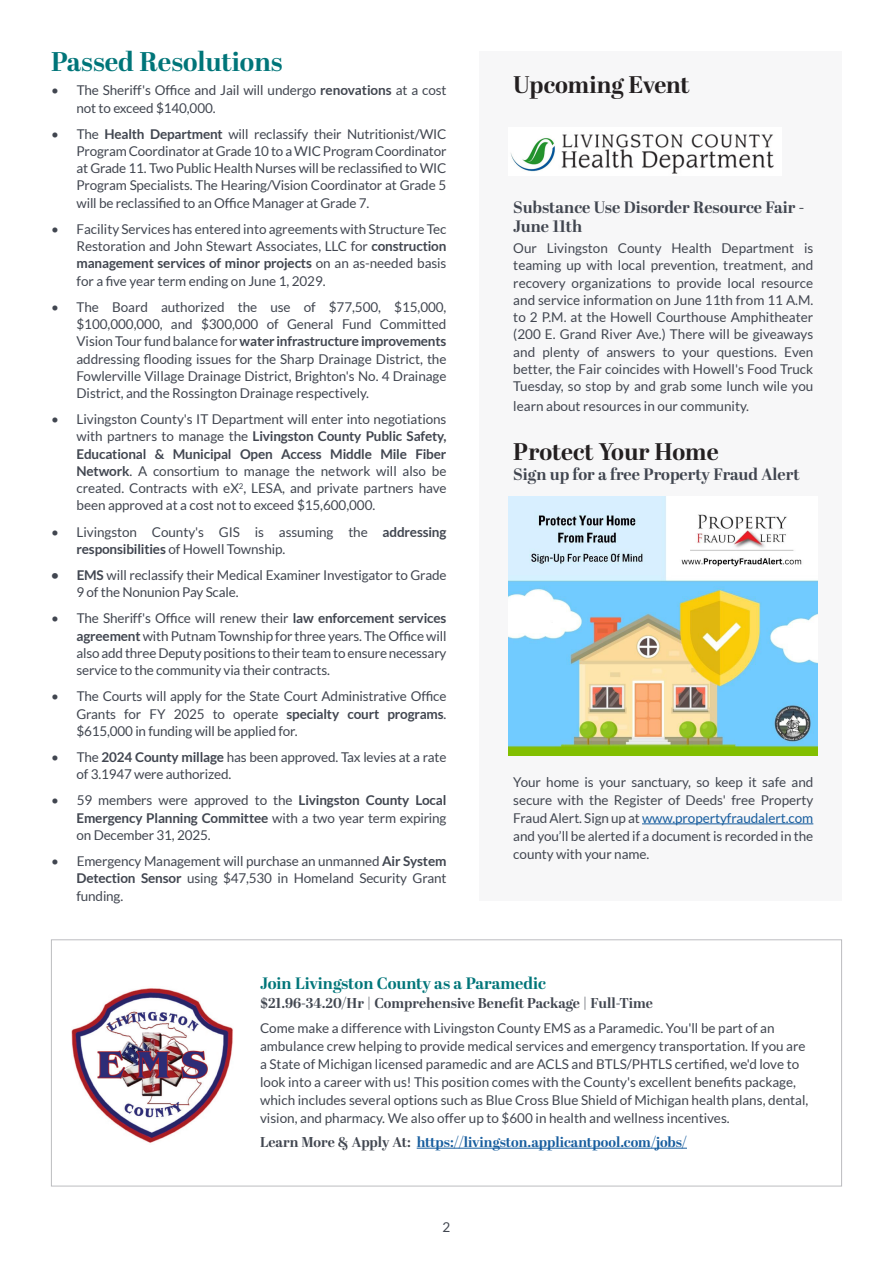
<style>
.page{position:relative;width:893px;height:1263px;background:#fff}
.page>*{position:absolute;margin:0;border:0;box-sizing:border-box;transform-origin:0 0}
.H__18_pt{font:700 27px "Abril Display";color:#007579}
.H__18_pt-2{font:700 24px "Abril Display";color:#231f20}
.H__18_pt-3{font:700 16.5px/19.8px "Abril Display";color:#414650}
.H__12_pt{font:700 16.5px "Abril Display";color:#007579}
.Body_Text__Regular_-_Justify{font:700 16.5px "Abril Display";color:#414650}
.H__12_pt-2{font:700 14.25px "Abril Display";color:#175d9e}
.H__12_pt-3{font:700 14.25px "Abril Display";color:#414650}
.H__12_pt-4{font:13.5px/17.2px "Lato";letter-spacing:-.005em;color:#414650;text-align:justify}
.Body_Text__Regular_-_Justify-2{font:13.5px/17.2px "Lato";color:#414650;text-align:justify}
.s1{font-weight:700}
.s2{color:#175d9e}
.s3{color:#414650}
</style>
<div class="page">
<div style="left:479px;top:51px;width:363px;height:849px;background:#f7f7f8"></div>
<div style="left:51px;top:939px;width:791px;height:247px;border:1px solid #bcbdc0"></div>
<img style="left:71px;top:988px;width:162px;height:155px">
<hr style="left:417px;top:1148px;width:270px;height:1px;background:#175d9e">
<hr style="left:642px;top:823px;width:171px;height:1px;background:#175d9e">
<img style="left:508px;top:497px;width:309px;height:259px">
<img style="left:561px;top:134px;width:213px;height:40px">
<img style="left:511px;top:138px;width:44px;height:34px">
<p class="H__18_pt" style="left:51px;top:43px;width:233px">Passed Resolutions</p>
<p class="H__12_pt-4" style="left:77px;top:82px;width:371px;text-indent:-26px">• The Sheriff's Office and Jail will undergo <span class="s1">renovations</span> at a cost not to exceed $140,000.</p>
<p class="H__12_pt-4" style="left:77px;top:125px;width:371px;text-indent:-26px">• The <span class="s1">Health Department</span> will reclassify their Nutritionist/WIC Program Coordinator at Grade 10 to a WIC Program Coordinator at Grade 11. Two Public Health Nurses will be reclassified to WIC Program Specialists. The Hearing/Vision Coordinator at Grade 5 will be reclassified to an Office Manager at Grade 7.</p>
<p class="H__12_pt-4" style="left:77px;top:220px;width:371px;text-indent:-26px">• Facility Services has entered into agreements with Structure Tec Restoration and John Stewart Associates, LLC for <span class="s1">construction management services of minor projects</span> on an as-needed basis for a five year term ending on June 1, 2029.</p>
<p class="H__12_pt-4" style="left:77px;top:298px;width:371px;text-indent:-26px">• The Board authorized the use of $77,500, $15,000, $100,000,000, and $300,000 of General Fund Committed Vision Tour fund balance for <span class="s1">water infrastructure improvements </span>addressing flooding issues for the Sharp Drainage District, the Fowlerville Village Drainage District, Brighton's No. 4 Drainage District, and the Rossington Drainage respectively.</p>
<p class="H__12_pt-4" style="left:77px;top:411px;width:371px;text-indent:-26px">• Livingston County's IT Department will enter into negotiations with partners to manage the <span class="s1">Livingston County Public Safety, Educational &amp; Municipal Open Access Middle Mile Fiber Network</span>. A consortium to manage the network will also be created. Contracts with eX<sup>2</sup>, LESA, and private partners have been approved at a cost not to exceed $15,600,000.</p>
<p class="H__12_pt-4" style="left:77px;top:523px;width:371px;text-indent:-26px">• Livingston County's GIS is assuming the <span class="s1">addressing responsibilities</span> of Howell Township.</p>
<p class="H__12_pt-4" style="left:77px;top:566px;width:371px;text-indent:-26px"><span class="s1">• EMS</span> will reclassify their Medical Examiner Investigator to Grade<br>9 of the Nonunion Pay Scale.</p>
<p class="H__12_pt-4" style="left:77px;top:610px;width:371px;text-indent:-26px">• The Sheriff's Office will renew their <span class="s1">law enforcement services agreement</span> with Putnam Township for three years. The Office will also add three Deputy positions to their team to ensure necessary service to the community via their contracts.</p>
<p class="H__12_pt-4" style="left:77px;top:688px;width:371px;text-indent:-26px">• The Courts will apply for the State Court Administrative Office Grants for FY 2025 to operate <span class="s1">specialty court programs</span>. $615,000 in funding will be applied for.</p>
<p class="H__12_pt-4" style="left:77px;top:748px;width:371px;text-indent:-26px">• The <span class="s1">2024 County millage</span> has been approved. Tax levies at a rate of 3.1947 were authorized.</p>
<p class="H__12_pt-4" style="left:77px;top:792px;width:371px;text-indent:-26px">• 59 members were approved to the <span class="s1">Livingston County Local Emergency Planning Committee</span> with a two year term expiring on December 31, 2025.</p>
<p class="H__12_pt-4" style="left:77px;top:852px;width:371px;text-indent:-26px">• Emergency Management will purchase an unmanned <span class="s1">Air System Detection Sensor</span> using $47,530 in Homeland Security Grant funding.</p>
<p class="H__18_pt-2" style="left:513px;top:68px;width:178px">Upcoming Event</p>
<p class="H__18_pt-3" style="left:513px;top:198px;width:292px">Substance Use Disorder Resource Fair -<br>June 11th</p>
<p class="Body_Text__Regular_-_Justify-2" style="left:513px;top:240px;width:302px">Our Livingston County Health Department is teaming up with local prevention, treatment, and recovery organizations to provide local resource and service information on June 11th from 11 A.M. to 2 P.M. at the Howell Courthouse Amphitheater (200 E. Grand River Ave.) There will be giveaways and plenty of answers to your questions. Even better, the Fair coincides with Howell's Food Truck Tuesday, so stop by and grab some lunch wile you</p>
<p class="Body_Text__Regular_-_Justify-2" style="left:513px;top:397px;width:237px">learn about resources in our community.</p>
<p class="H__18_pt-2" style="left:513px;top:435px;width:207px">Protect Your Home</p>
<p class="Body_Text__Regular_-_Justify" style="left:513px;top:462px;width:288px">Sign up for a free Property Fraud Alert</p>
<p class="Body_Text__Regular_-_Justify-2" style="left:513px;top:773px;width:302px;line-height:18px">Your home is your sanctuary, so keep it safe and secure with the Register of Deeds' free Property Fraud Alert. Sign up at <span class="s2">www.propertyfraudalert.com </span>and you’ll be alerted if a document is recorded in the county with your name.</p>
<p class="H__12_pt" style="left:260px;top:971px;width:287px">Join Livingston County as a Paramedic</p>
<p class="H__12_pt-3" style="left:260px;top:993px;width:395px">$21.96-34.20/Hr | Comprehensive Benefit Package | Full-Time</p>
<p class="H__12_pt-4" style="left:260px;top:1019px;width:550px;line-height:18px;text-align:left">Come make a difference with Livingston County EMS as a Paramedic. You'll be part of an ambulance crew helping to provide medical services and emergency transportation. If you are a State of Michigan licensed paramedic and are ACLS and BTLS/PHTLS certified, we'd love to look into a career with us! This position comes with the County's excellent benefits package, which includes several options such as Blue Cross Blue Shield of Michigan health plans, dental, vision, and pharmacy. We also offer up to $600 in health and wellness incentives.</p>
<p class="H__12_pt-2" style="left:260px;top:1132px;width:428px"><span class="s3">Learn More &amp; Apply At:</span> https://livingston.applicantpool.com/jobs/</p>
<p class="H__12_pt-4" style="left:443px;top:1218px;width:9px">2</p>
</div>
